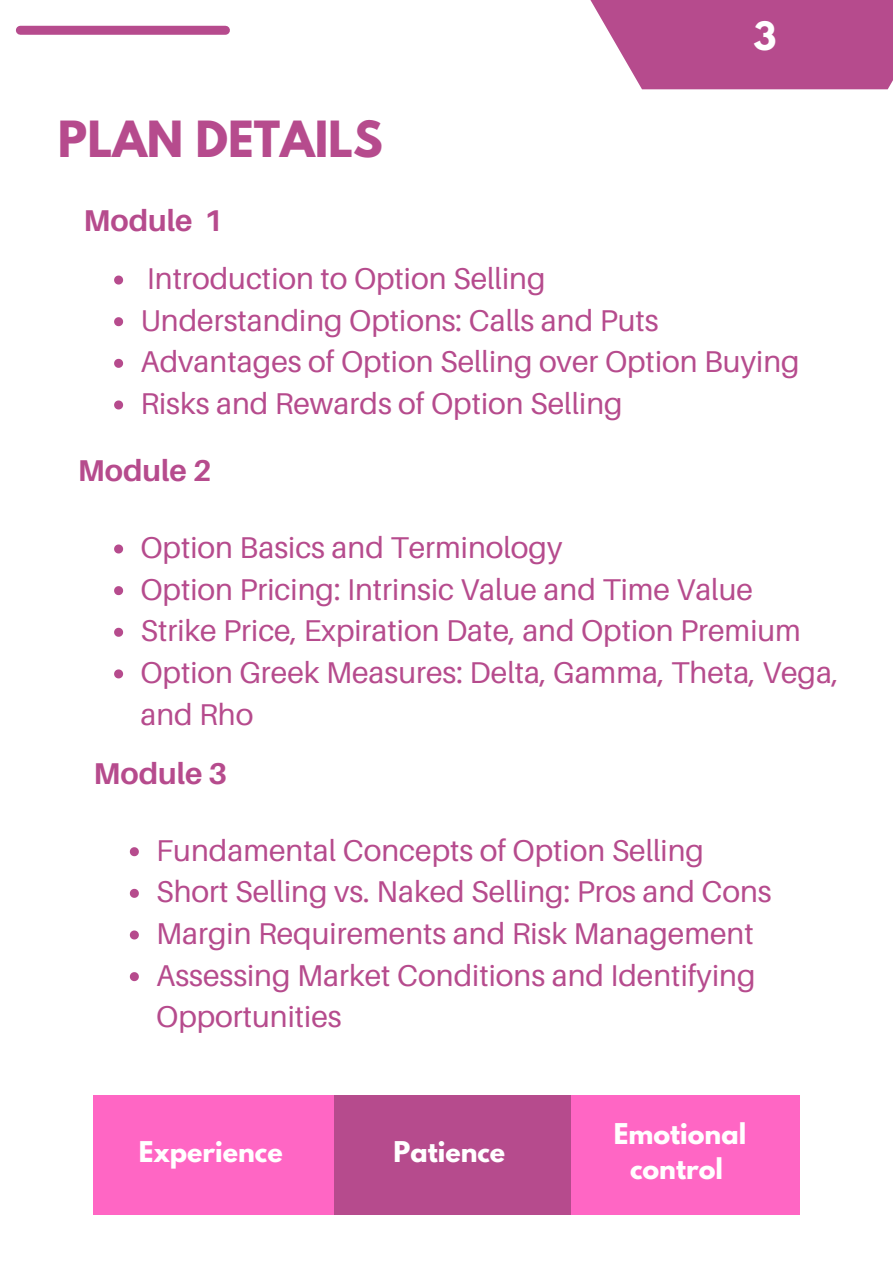
<style>
.page{position:relative;width:893px;height:1264px;background:#fff}
.page>*{position:absolute;margin:0;border:0;box-sizing:border-box;transform-origin:0 0}
.t1{font:700 44.1px "League Spartan";color:#b64b8d}
.t2{font:700 34.65px "League Spartan";color:#fff}
.t3{font:30px/41.7px "Aileron";color:#b64b8d}
.t4{font:700 30px "Aileron";color:#b64b8d}
.t5{font:700 25.35px "League Spartan";color:#fff}
</style>
<div class="page">
<div style="left:20px;top:26px;width:205px;height:9px;background:#b64b8d"></div>
<svg style="left:590px;top:0;width:302px;height:89px;background:#bc5a97"></svg>
<div style="left:94px;top:1095px;width:240px;height:119px;background:#ff66c4"></div>
<div style="left:334px;top:1095px;width:237px;height:119px;background:#b64b8d"></div>
<div style="left:571px;top:1095px;width:228px;height:119px;background:#ff66c4"></div>
<svg style="left:114px;top:275px;width:9px;height:9px"></svg>
<svg style="left:114px;top:317px;width:9px;height:9px"></svg>
<svg style="left:114px;top:359px;width:9px;height:9px"></svg>
<svg style="left:114px;top:400px;width:9px;height:9px"></svg>
<svg style="left:114px;top:544px;width:9px;height:9px"></svg>
<svg style="left:114px;top:586px;width:9px;height:9px"></svg>
<svg style="left:114px;top:627px;width:9px;height:9px"></svg>
<svg style="left:114px;top:669px;width:9px;height:9px"></svg>
<svg style="left:130px;top:847px;width:9px;height:9px"></svg>
<svg style="left:130px;top:888px;width:9px;height:9px"></svg>
<svg style="left:130px;top:930px;width:9px;height:9px"></svg>
<svg style="left:130px;top:972px;width:9px;height:9px"></svg>
<p class="t1" style="left:58px;top:117px;width:326px">PLAN DETAILS</p>
<h1 class="t4" style="left:84px;top:201px;width:141px">Module 1</h1>
<p class="t2" style="left:753px;top:19px;width:25px">3</p>
<h2 class="t3" style="left:147px;top:257px;width:400px">Introduction to Option Selling</h2>
<p class="t3" style="left:140px;top:299px;width:519px">Understanding Options: Calls and Puts</p>
<p class="t3" style="left:140px;top:340px;width:660px">Advantages of Option Selling over Option Buying</p>
<p class="t3" style="left:140px;top:382px;width:483px">Risks and Rewards of Option Selling</p>
<p class="t4" style="left:78px;top:452px;width:135px">Module 2</p>
<h2 class="t3" style="left:140px;top:526px;width:423px">Option Basics and Terminology</h2>
<p class="t3" style="left:140px;top:567px;width:614px">Option Pricing: Intrinsic Value and Time Value</p>
<p class="t3" style="left:140px;top:609px;width:662px">Strike Price, Expiration Date, and Option Premium</p>
<p class="t3" style="left:140px;top:651px;width:699px">Option Greek Measures: Delta, Gamma, Theta, Vega, and Rho</p>
<p class="t4" style="left:94px;top:754px;width:135px">Module 3</p>
<p class="t3" style="left:156px;top:828px;width:549px">Fundamental Concepts of Option Selling</p>
<p class="t3" style="left:156px;top:870px;width:617px">Short Selling vs. Naked Selling: Pros and Cons</p>
<p class="t3" style="left:156px;top:912px;width:599px">Margin Requirements and Risk Management</p>
<p class="t3" style="left:156px;top:953px;width:600px">Assessing Market Conditions and Identifying<br>Opportunities</p>
<h2 class="t5" style="left:139px;top:1138px;width:145px">Experience</h2>
<p class="t5" style="left:393px;top:1138px;width:113px">Patience</p>
<p class="t5" style="left:613px;top:1121px;width:134px">Emotional</p>
<p class="t5" style="left:630px;top:1156px;width:94px">control</p>
</div>
